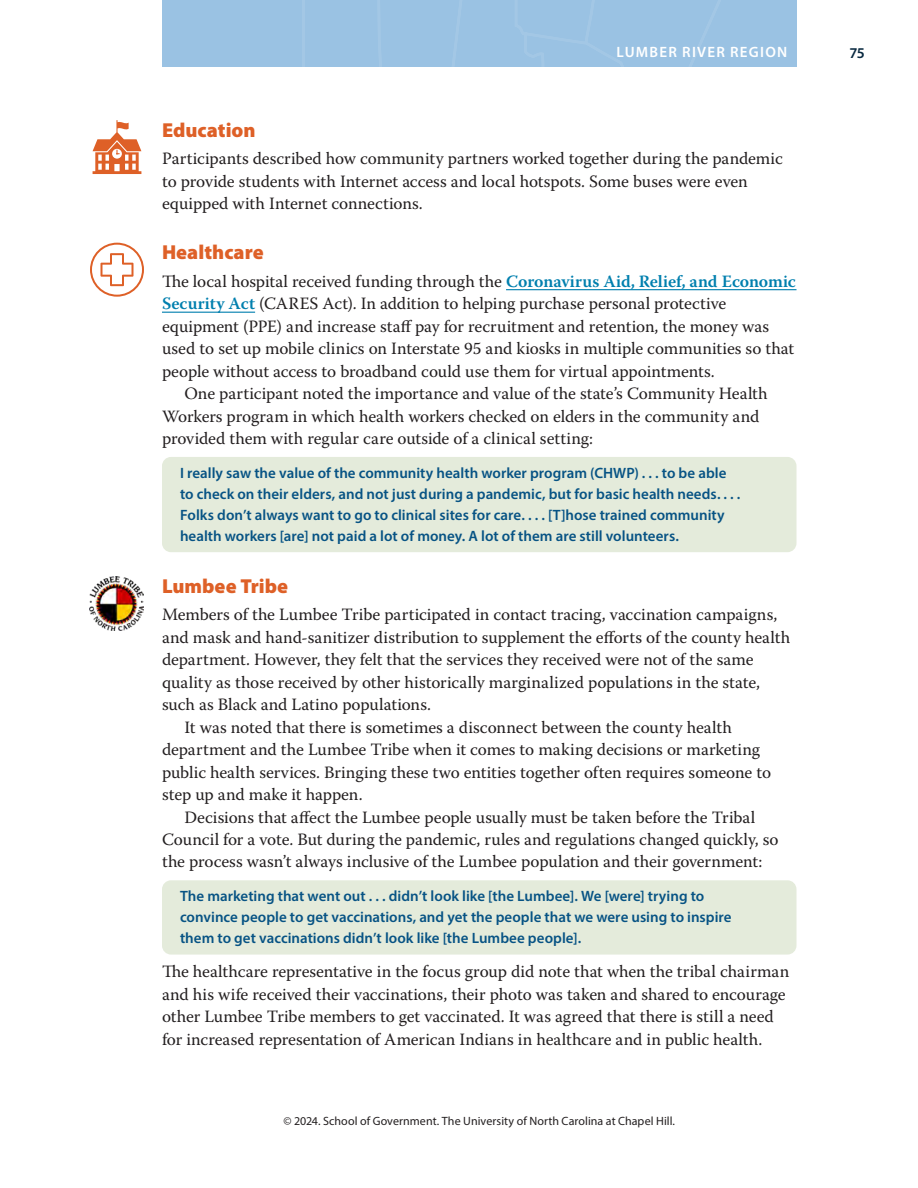
<style>
.page{position:relative;width:918px;height:1188px;background:#fff}
.page>*{position:absolute;margin:0;border:0;box-sizing:border-box;transform-origin:0 0}
.RS_B_head{font:900 20.25px "Myriad Pro";color:#de6027}
._01_BT__no_indent{font:17.25px/22.5px "Warnock Pro";letter-spacing:-.005em;color:#231f20}
._01_BT_indent{font:17.25px/22.5px "Warnock Pro";letter-spacing:-.005em;color:#231f20}
._01_BT__no_indent_after{font:17.25px/22.5px "Warnock Pro";color:#231f20}
.Pull_Quote{font:600 15px/21px "Myriad Pro";color:#075384}
.t1{font:600 15px "Myriad Pro";letter-spacing:.085em;color:#fff}
.t2{font:600 15px "Myriad Pro";color:#092940}
.t3{font:12px "Myriad Pro";letter-spacing:.005em;color:#231f20}
.s1{font-weight:600;color:#007fae}
</style>
<div class="page">
<div style="left:162px;top:0;width:634px;height:67px;background:#9ac2e3"></div>
<hr style="left:506px;top:289px;width:291px;height:1px;background:#007fae">
<hr style="left:162px;top:312px;width:93px;height:1px;background:#007fae">
<div style="left:162px;top:457px;width:634px;height:95px;background:#e4ebdb;border-radius:9px"></div>
<div style="left:162px;top:880px;width:634px;height:75px;background:#e4ebdb;border-radius:9px"></div>
<svg style="left:93px;top:120px;width:48px;height:54px"></svg>
<svg style="left:90px;top:243px;width:54px;height:54px"></svg>
<img style="left:90px;top:576px;width:54px;height:54px">
<p class="t1" style="left:616px;top:42px;width:11px">Lumber</p>
<p class="t1" style="left:682px;top:42px;width:30px">River</p>
<p class="t1" style="left:730px;top:42px;width:23px">REGIO</p>
<p class="t1" style="left:777px;top:42px;width:12px">N</p>
<p class="RS_B_head" style="left:162px;top:116px;width:95px">Education</p>
<p class="_01_BT__no_indent" style="left:162px;top:147px;width:622px">Participants described how community partners worked together during the pandemic to provide students with Internet access and local hotspots. Some buses were even equipped with Internet connections.</p>
<p class="RS_B_head" style="left:162px;top:239px;width:103px">Healthcare</p>
<p class="_01_BT__no_indent" style="left:162px;top:269px;width:635px">The local hospital received funding through the <span class="s1">Coronavirus Aid, Relief, and Economic Security Act</span> (CARES Act). In addition to helping purchase personal protective equipment (PPE) and increase staff pay for recruitment and retention, the money was used to set up mobile clinics on Interstate 95 and kiosks in multiple communities so that people without access to broadband could use them for virtual appointments.</p>
<p class="_01_BT_indent" style="left:162px;top:382px;width:607px;text-indent:22px">One participant noted the importance and value of the state’s Community Health<br>Workers program in which health workers checked on elders in the community and provided them with regular care outside of a clinical setting:</p>
<p class="Pull_Quote" style="left:180px;top:462px;width:561px">I really saw the value of the community health worker program (CHWP) . . . to be able to check on their elders, and not just during a pandemic, but for basic health needs. . . .<br>Folks don’t always want to go to clinical sites for care. . . . [T]hose trained community health workers [are] not paid a lot of money. A lot of them are still volunteers.</p>
<p class="RS_B_head" style="left:162px;top:572px;width:128px">Lumbee Tribe</p>
<p class="_01_BT__no_indent" style="left:162px;top:603px;width:630px">Members of the Lumbee Tribe participated in contact tracing, vaccination campaigns, and mask and hand-sanitizer distribution to supplement the efforts of the county health department. However, they felt that the services they received were not of the same quality as those received by other historically marginalized populations in the state, such as Black and Latino populations.</p>
<p class="_01_BT_indent" style="left:162px;top:715px;width:611px;text-indent:22px">It was noted that there is sometimes a disconnect between the county health department and the Lumbee Tribe when it comes to making decisions or marketing public health services. Bringing these two entities together often requires someone to step up and make it happen.</p>
<p class="_01_BT_indent" style="left:162px;top:805px;width:618px;text-indent:22px">Decisions that affect the Lumbee people usually must be taken before the Tribal<br>Council for a vote. But during the pandemic, rules and regulations changed quickly, so the process wasn’t always inclusive of the Lumbee population and their government:</p>
<p class="Pull_Quote" style="left:180px;top:885px;width:553px">The marketing that went out . . . didn’t look like [the Lumbee]. We [were] trying to convince people to get vaccinations, and yet the people that we were using to inspire them to get vaccinations didn’t look like [the Lumbee people].</p>
<p class="_01_BT__no_indent_after" style="left:162px;top:960px;width:629px">The healthcare representative in the focus group did note that when the tribal chairman and his wife received their vaccinations, their photo was taken and shared to encourage other Lumbee Tribe members to get vaccinated. It was agreed that there is still a need for increased representation of American Indians in healthcare and in public health.</p>
<p class="t3" style="left:283px;top:1114px;width:393px">© 2024. School of Government. The University of North Carolina at Chapel Hill.</p>
<p class="t2" style="left:850px;top:43px;width:17px">75</p>
</div>
